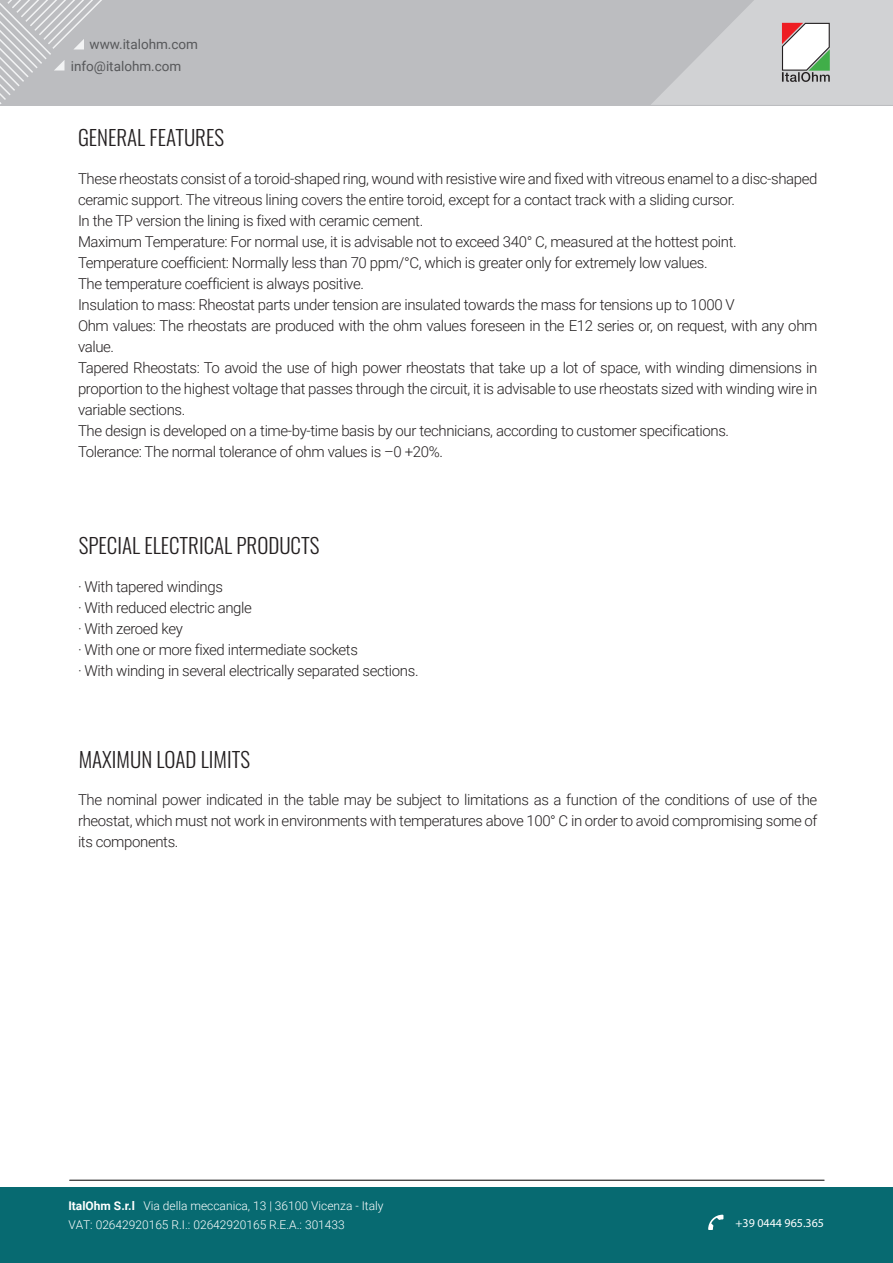
<style>
.page{position:relative;width:893px;height:1263px;background:#fff}
.page>*{position:absolute;margin:0;border:0;box-sizing:border-box;transform-origin:0 0}
.t1{font:300 21px "Oswald";color:#231f20}
.t2{font:300 15px/21px "Roboto";letter-spacing:-.025em;color:#231f20}
.t3{font:13.5px/21.8px "Roboto";color:#57585a}
.t4{font:300 12px/19.5px "Roboto";color:#fff}
.t5{font:12px "Myriad Pro";color:#fff}
.s1{font-weight:700}
</style>
<div class="page">
<div style="left:0;top:1188px;width:893px;height:75px;background:#076a71"></div>
<div style="left:0;top:0;width:892px;height:105px;background:#bcbdc0"></div>
<svg style="left:0;top:0;width:102px;height:104px"></svg>
<svg style="left:651px;top:0;width:242px;height:105px"></svg>
<svg style="left:708px;top:1215px;width:15px;height:15px"></svg>
<hr style="left:70px;top:1180px;width:754px;height:1px;background:#000001">
<p class="t3" style="left:71px;top:33px;width:129px;text-indent:19px">www.italohm.com info@italohm.com</p>
<h1 class="t1" style="left:78px;top:119px;width:148px">GENERAL FEATURES</h1>
<p class="t2" style="left:78px;top:168px;width:741px">These rheostats consist of a toroid-shaped ring, wound with resistive wire and fixed with vitreous enamel to a disc-shaped ceramic support. The vitreous lining covers the entire toroid, except for a contact track with a sliding cursor.<br>In the TP version the lining is fixed with ceramic cement.<br>Maximum Temperature: For normal use, it is advisable not to exceed 340° C, measured at the hottest point.<br>Temperature coefficient: Normally less than 70 ppm/°C, which is greater only for extremely low values.<br>The temperature coefficient is always positive.<br>Insulation to mass: Rheostat parts under tension are insulated towards the mass for tensions up to 1000 V<br>Ohm values: The rheostats are produced with the ohm values foreseen in the E12 series or, on request, with any ohm value.<br>Tapered Rheostats: To avoid the use of high power rheostats that take up a lot of space, with winding dimensions in proportion to the highest voltage that passes through the circuit, it is advisable to use rheostats sized with winding wire in variable sections.<br>The design is developed on a time-by-time basis by our technicians, according to customer specifications.<br>Tolerance: The normal tolerance of ohm values is –0 +20%.</p>
<h1 class="t1" style="left:79px;top:527px;width:242px">SPECIAL ELECTRICAL PRODUCTS</h1>
<p class="t2" style="left:78px;top:575px;width:342px">· With tapered windings<br>· With reduced electric angle<br>· With zeroed key<br>· With one or more fixed intermediate sockets<br>· With winding in several electrically separated sections.</p>
<h1 class="t1" style="left:79px;top:740px;width:173px">MAXIMUN LOAD LIMITS</h1>
<p class="t2" style="left:78px;top:789px;width:741px;text-align:justify">The nominal power indicated in the table may be subject to limitations as a function of the conditions of use of the rheostat, which must not work in environments with temperatures above 100° C in order to avoid compromising some of its components.</p>
<p class="t4" style="left:68px;top:1195px;width:317px"><span class="s1">ItalOhm S.r.l</span> Via della meccanica, 13 | 36100 Vicenza - Italy<br>VAT: 02642920165 R.I.: 02642920165 R.E.A.: 301433</p>
<p class="t5" style="left:735px;top:1216px;width:90px">+39 0444 965.365</p>
</div>
